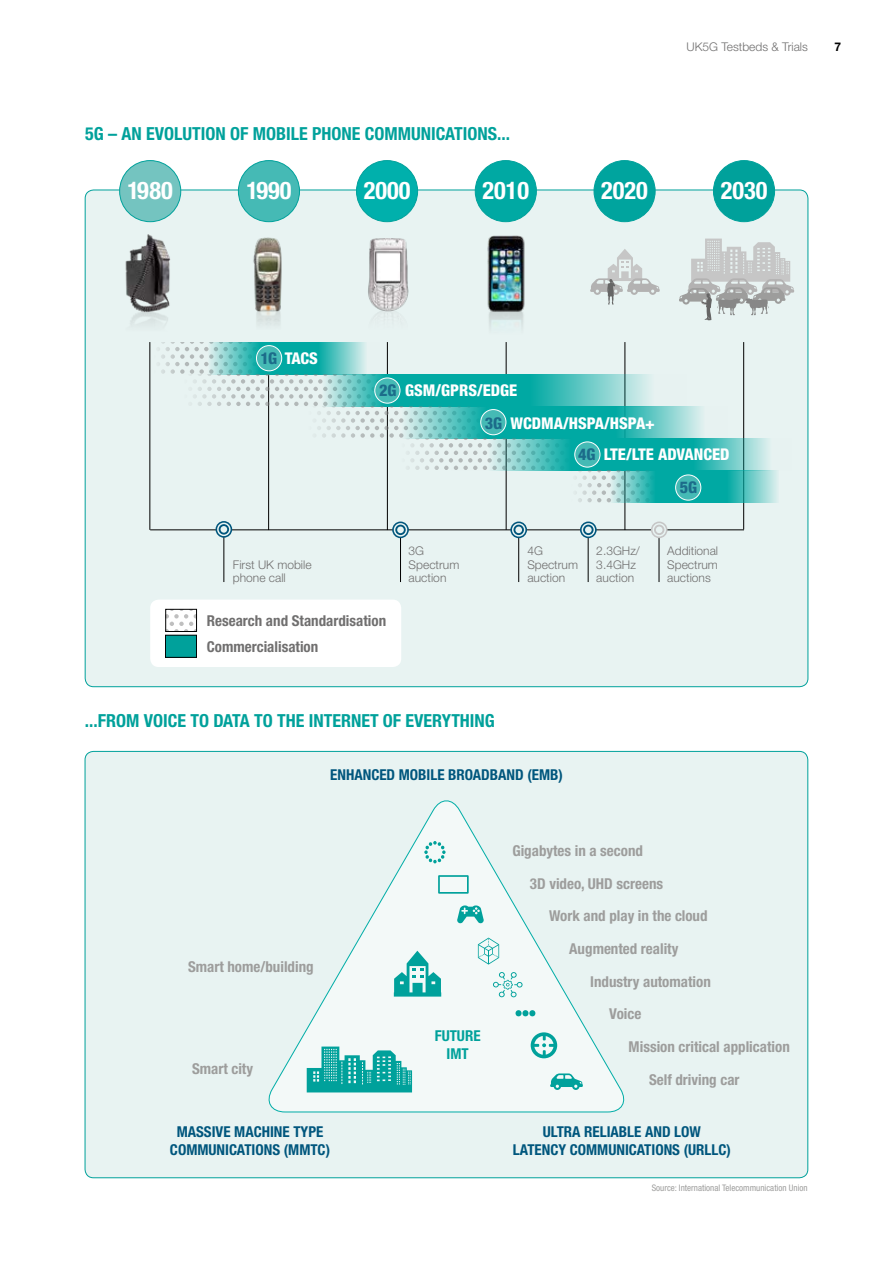
<style>
.page{position:relative;width:893px;height:1263px;background:#fff}
.page>*{position:absolute;margin:0;border:0;box-sizing:border-box;transform-origin:0 0}
.Body{font:700 condensed 24.3px "Helvetica Neue LT Pro";color:#fff}
.Body-2{font:700 condensed 18px "Helvetica Neue LT Pro";color:#00a19b}
.Body-3{font:800 condensed 16.2px/32.4px "Helvetica Neue LT Pro";color:#fff}
.Body-4{font:800 condensed 16.2px "Helvetica Neue LT Pro";color:#1c6c8a}
.Body-5{font:700 condensed 15px "Helvetica Neue LT Pro";color:#9d9d9c}
.Body-6{font:700 condensed 15px/18px "Helvetica Neue LT Pro";color:#00567d;text-align:center}
.Body-7{font:700 condensed 15px "Helvetica Neue LT Pro";color:#706f6f}
.Body-8{font:700 condensed 15px "Helvetica Neue LT Pro";color:#00a19b}
.Body-9{font:300 12px/13.5px "Helvetica Neue LT Pro";color:#706f6f}
.t1{font:700 12px "Helvetica Neue LT Pro";color:#000}
.Body-10{font:condensed 9px "Helvetica Neue LT Pro";color:#9d9d9c}
.s1{color:#1c6c8a}
</style>
<div class="page">
<div style="left:85px;top:751px;width:723px;height:427px;background:#e8f3f2;border-radius:9px"></div>
<svg style="left:268px;top:800px;width:357px;height:313px"></svg>
<svg style="left:307px;top:1046px;width:105px;height:46px"></svg>
<svg style="left:394px;top:951px;width:47px;height:45px"></svg>
<svg style="left:424px;top:841px;width:22px;height:22px"></svg>
<svg style="left:438px;top:875px;width:31px;height:19px"></svg>
<svg style="left:457px;top:905px;width:27px;height:19px"></svg>
<svg style="left:478px;top:938px;width:21px;height:26px"></svg>
<svg style="left:493px;top:972px;width:30px;height:25px"></svg>
<svg style="left:515px;top:1010px;width:20px;height:6px"></svg>
<svg style="left:531px;top:1032px;width:26px;height:26px"></svg>
<svg style="left:550px;top:1073px;width:33px;height:17px"></svg>
<div style="left:85px;top:190px;width:723px;height:497px;background:#e8f3f2;border-radius:9px"></div>
<hr style="left:268px;top:342px;width:1px;height:188px;background:#000">
<hr style="left:150px;top:530px;width:594px;height:1px;background:#000">
<hr style="left:150px;top:342px;width:1px;height:188px;background:#000">
<div style="left:713px;top:161px;width:62px;height:61px;background:#00a19b;border-radius:50%"></div>
<div style="left:713px;top:160px;width:62px;height:62px;border:1px solid #00a19b;border-radius:50%"></div>
<div style="left:594px;top:161px;width:61px;height:61px;background:#00a49e;border-radius:50%"></div>
<div style="left:594px;top:160px;width:61px;height:62px;border:1px solid #00a19b;border-radius:50%"></div>
<div style="left:475px;top:161px;width:61px;height:61px;background:#00a9a3;border-radius:50%"></div>
<div style="left:475px;top:160px;width:62px;height:62px;border:1px solid #00a19b;border-radius:50%"></div>
<div style="left:356px;top:161px;width:62px;height:61px;background:#00b0ac;border-radius:50%"></div>
<div style="left:356px;top:160px;width:62px;height:62px;border:1px solid #00a19b;border-radius:50%"></div>
<div style="left:238px;top:161px;width:61px;height:61px;background:#45bab5;border-radius:50%"></div>
<div style="left:238px;top:160px;width:62px;height:62px;border:1px solid #00a19b;border-radius:50%"></div>
<hr style="left:387px;top:342px;width:1px;height:188px;background:#000">
<hr style="left:506px;top:342px;width:1px;height:188px;background:#000">
<hr style="left:625px;top:342px;width:1px;height:188px;background:#000">
<hr style="left:743px;top:342px;width:1px;height:187px;background:#000">
<hr style="left:224px;top:529px;width:1px;height:53px;background:#000">
<hr style="left:400px;top:530px;width:1px;height:52px;background:#000">
<hr style="left:518px;top:530px;width:1px;height:52px;background:#000">
<svg style="left:691px;top:406px;width:11px;height:32px"></svg>
<svg style="left:691px;top:438px;width:87px;height:33px;background:#74ccc9"></svg>
<div style="left:150px;top:600px;width:251px;height:67px;background:#fff;border-radius:9px"></div>
<div style="left:165px;top:635px;width:32px;height:22px;background:#00a19b"></div>
<div style="left:165px;top:635px;width:32px;height:22px;border:1px solid #000"></div>
<svg style="left:168px;top:614px;width:27px;height:16px"></svg>
<div style="left:166px;top:609px;width:31px;height:23px;border:1px solid #000"></div>
<svg style="left:150px;top:342px;width:541px;height:160px"></svg>
<svg style="left:589px;top:471px;width:88px;height:32px"></svg>
<svg style="left:677px;top:471px;width:101px;height:32px;background:#44beb9"></svg>
<img style="left:368px;top:238px;width:41px;height:71px">
<div style="left:375px;top:378px;width:25px;height:25px;background:#45bab5;border-radius:50%"></div>
<div style="left:374px;top:378px;width:26px;height:25px;border:1px solid #fff;border-radius:50%"></div>
<div style="left:481px;top:410px;width:25px;height:25px;background:#45bab5;border-radius:50%"></div>
<div style="left:480px;top:409px;width:26px;height:26px;border:1px solid #fff;border-radius:50%"></div>
<div style="left:575px;top:442px;width:25px;height:25px;background:#45bab5;border-radius:50%"></div>
<div style="left:574px;top:441px;width:26px;height:26px;border:1px solid #fff;border-radius:50%"></div>
<div style="left:676px;top:475px;width:25px;height:25px;background:#45bab5;border-radius:50%"></div>
<div style="left:675px;top:475px;width:26px;height:25px;border:1px solid #fff;border-radius:50%"></div>
<img style="left:253px;top:237px;width:29px;height:72px">
<img style="left:244px;top:309px;width:49px;height:76px">
<img style="left:363px;top:309px;width:49px;height:75px">
<img style="left:487px;top:236px;width:38px;height:71px">
<img style="left:480px;top:307px;width:50px;height:78px">
<div style="left:120px;top:161px;width:61px;height:61px;background:#74c4c0;border-radius:50%"></div>
<div style="left:119px;top:160px;width:62px;height:62px;border:1px solid #00a19b;border-radius:50%"></div>
<img style="left:125px;top:234px;width:46px;height:76px">
<img style="left:130px;top:310px;width:60px;height:80px">
<svg style="left:216px;top:521px;width:16px;height:17px"></svg>
<div style="left:217px;top:523px;width:14px;height:13px;border:2px solid #e8f3f2;border-radius:50%"></div>
<div style="left:221px;top:526px;width:6px;height:7px;background:#e8f3f2;border-radius:50%"></div>
<svg style="left:392px;top:521px;width:17px;height:17px"></svg>
<div style="left:394px;top:523px;width:13px;height:14px;border:2px solid #e8f3f2;border-radius:50%"></div>
<div style="left:397px;top:526px;width:7px;height:7px;background:#e8f3f2;border-radius:50%"></div>
<svg style="left:510px;top:521px;width:17px;height:17px"></svg>
<div style="left:512px;top:523px;width:13px;height:14px;border:2px solid #e8f3f2;border-radius:50%"></div>
<div style="left:515px;top:526px;width:7px;height:7px;background:#e8f3f2;border-radius:50%"></div>
<svg style="left:679px;top:239px;width:115px;height:81px"></svg>
<svg style="left:590px;top:249px;width:70px;height:56px"></svg>
<hr style="left:588px;top:531px;width:1px;height:51px;background:#000">
<svg style="left:580px;top:521px;width:17px;height:17px"></svg>
<div style="left:582px;top:523px;width:13px;height:14px;border:2px solid #e8f3f2;border-radius:50%"></div>
<div style="left:585px;top:526px;width:7px;height:7px;background:#e8f3f2;border-radius:50%"></div>
<hr style="left:659px;top:531px;width:1px;height:51px;background:#000">
<svg style="left:651px;top:521px;width:16px;height:17px"></svg>
<div style="left:652px;top:523px;width:14px;height:14px;border:2px solid #e8f3f2;border-radius:50%"></div>
<div style="left:656px;top:526px;width:6px;height:7px;background:#e8f3f2;border-radius:50%"></div>
<p class="Body-2" style="left:85px;top:123px;width:426px">5G – AN EVOLUTION OF MOBILE PHONE COMMUNICATIONS...</p>
<p class="Body-9" style="left:687px;top:40px;width:123px">UK5G Testbeds &amp; Trials</p>
<p class="t1" style="left:834px;top:39px;width:8px">7</p>
<p class="Body" style="left:127px;top:176px;width:47px">1980</p>
<p class="Body" style="left:247px;top:176px;width:46px">1990</p>
<p class="Body" style="left:364px;top:176px;width:48px">2000</p>
<p class="Body" style="left:482px;top:176px;width:48px">2010</p>
<p class="Body" style="left:601px;top:176px;width:48px">2020</p>
<p class="Body" style="left:721px;top:176px;width:48px">2030</p>
<p class="Body-3" style="left:260px;top:341px;width:59px"><span class="s1">1G</span> TACS</p>
<p class="Body-9" style="left:233px;top:557px;width:80px">First UK mobile phone call</p>
<p class="Body-3" style="left:485px;top:374px;width:172px;text-indent:-105px"><span class="s1">2G</span> GSM/GPRS/EDGE<br><span class="s1">3G</span> WCDMA/HSPA/HSPA+</p>
<p class="Body-3" style="left:578px;top:438px;width:153px"><span class="s1">4G</span> LTE/LTE ADVANCED</p>
<p class="Body-4" style="left:680px;top:477px;width:19px">5G</p>
<p class="Body-9" style="left:409px;top:544px;width:52px">3G<br>Spectrum auction</p>
<p class="Body-9" style="left:527px;top:544px;width:52px">4G<br>Spectrum auction</p>
<p class="Body-9" style="left:596px;top:544px;width:45px">2.3GHz/<br>3.4GHz auction</p>
<p class="Body-9" style="left:667px;top:544px;width:52px;text-align:justify">Additional Spectrum auctions</p>
<p class="Body-7" style="left:207px;top:611px;width:181px">Research and Standardisation</p>
<p class="Body-7" style="left:207px;top:637px;width:113px">Commercialisation</p>
<p class="Body-2" style="left:85px;top:710px;width:412px">...FROM VOICE TO DATA TO THE INTERNET OF EVERYTHING</p>
<p class="Body-6" style="left:330px;top:766px;width:234px">ENHANCED MOBILE BROADBAND (EMB)</p>
<p class="Body-5" style="left:512px;top:841px;width:132px">Gigabytes in a second</p>
<p class="Body-5" style="left:530px;top:874px;width:135px">3D video, UHD screens</p>
<p class="Body-5" style="left:549px;top:907px;width:160px">Work and play in the cloud</p>
<p class="Body-5" style="left:188px;top:957px;width:127px">Smart home/building</p>
<p class="Body-5" style="left:192px;top:1059px;width:63px">Smart city</p>
<p class="Body-6" style="left:170px;top:1122px;width:162px">MASSIVE MACHINE TYPE<br>COMMUNICATIONS (MMTC)</p>
<p class="Body-8" style="left:435px;top:1026px;width:47px">FUTURE</p>
<p class="Body-8" style="left:447px;top:1044px;width:24px">IMT</p>
<p class="Body-5" style="left:569px;top:939px;width:111px">Augmented reality</p>
<p class="Body-5" style="left:590px;top:972px;width:122px">Industry automation</p>
<p class="Body-5" style="left:609px;top:1005px;width:34px">Voice</p>
<p class="Body-5" style="left:629px;top:1037px;width:163px">Mission critical application</p>
<p class="Body-5" style="left:649px;top:1070px;width:92px">Self driving car</p>
<p class="Body-6" style="left:513px;top:1122px;width:220px">ULTRA RELIABLE AND LOW<br>LATENCY COMMUNICATIONS (URLLC)</p>
<p class="Body-10" style="left:652px;top:1182px;width:157px">Source: International Telecommunication Union</p>
</div>
